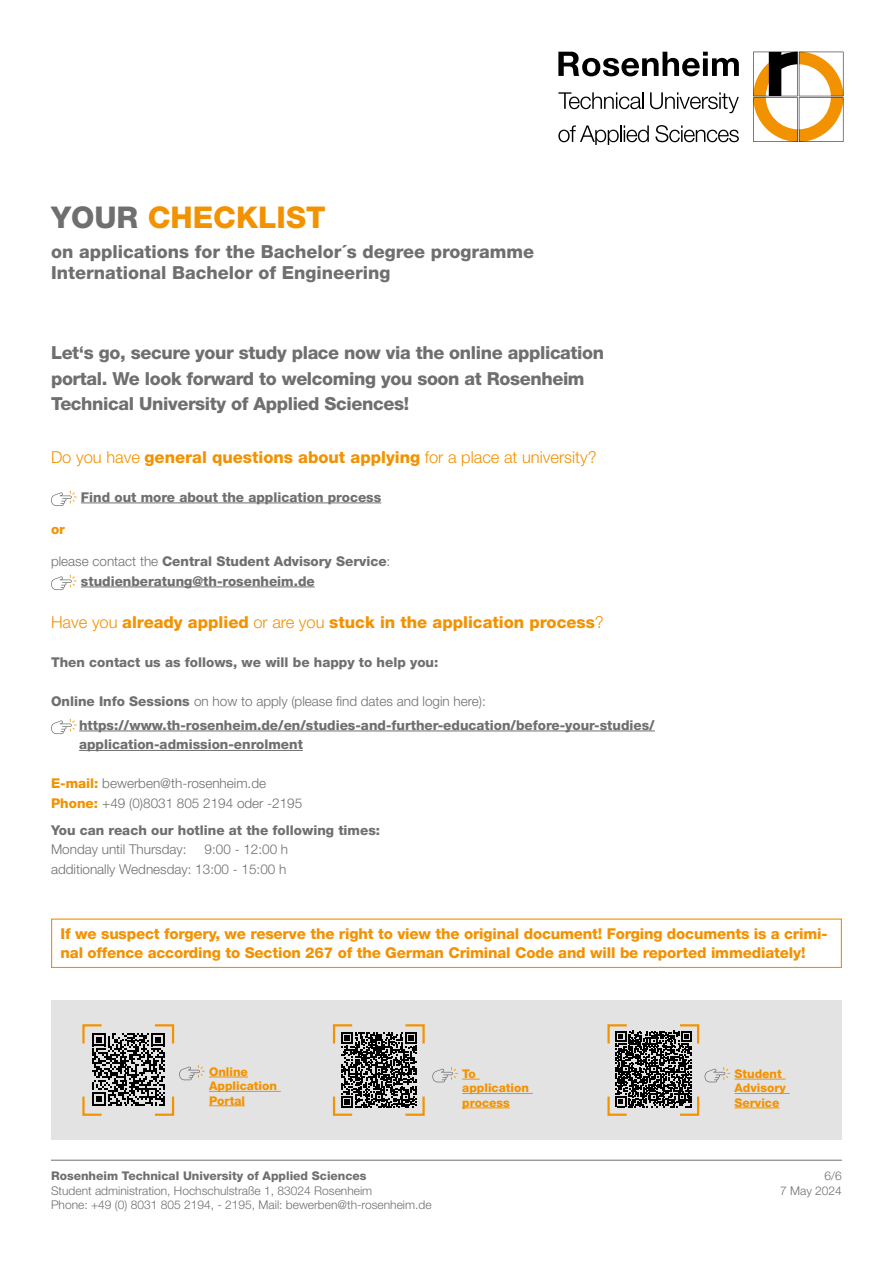
<style>
.page{position:relative;width:893px;height:1263px;background:#fff}
.page>*{position:absolute;margin:0;border:0;box-sizing:border-box;transform-origin:0 0}
.t1{font:800 30px "Helvetica Neue LT Pro";color:#f39200}
.t2{font:800 18px/25.5px "Helvetica Neue LT Pro";letter-spacing:-.02em;color:#706f6f}
.t3{font:800 18px/21.6px "Helvetica Neue LT Pro";color:#706f6f}
.t4{font:300 16.5px "Helvetica Neue LT Pro";color:#f39200}
.t5{font:800 16.5px "Helvetica Neue LT Pro";color:#f39200}
.t6{font:800 15px/19.5px "Helvetica Neue LT Pro";letter-spacing:-.01em;color:#f39200}
.t7{font:800 13.5px/19.5px "Helvetica Neue LT Pro";color:#706f6f}
.t8{font:300 13.5px/19.5px "Helvetica Neue LT Pro";color:#706f6f}
.t9{font:800 13.5px "Helvetica Neue LT Pro";color:#f39200}
.t10{font:300 12px/14.4px "Helvetica Neue LT Pro";color:#706f6f}
.t11{font:800 12px/14.4px "Helvetica Neue LT Pro";color:#f39200}
.t12{font:800 12px "Helvetica Neue LT Pro";color:#706f6f}
.s1{color:#706f6f}
.s2{font-weight:800}
.s3{font-weight:300}
.s4{font-weight:800;color:#f39200}
</style>
<div class="page">
<svg style="left:753px;top:52px;width:90px;height:90px"></svg>
<svg style="left:558px;top:52px;width:181px;height:24px"></svg>
<svg style="left:558px;top:92px;width:86px;height:17px"></svg>
<svg style="left:650px;top:92px;width:89px;height:21px"></svg>
<svg style="left:558px;top:125px;width:91px;height:19px"></svg>
<svg style="left:655px;top:125px;width:84px;height:17px"></svg>
<hr style="left:51px;top:1160px;width:791px;height:1px;background:#706f6f">
<div style="left:51px;top:1000px;width:791px;height:140px;background:#e3e3e3"></div>
<hr style="left:209px;top:1077px;width:39px;height:1px;background:#f39200">
<hr style="left:209px;top:1091px;width:72px;height:1px;background:#f39200">
<hr style="left:209px;top:1105px;width:36px;height:1px;background:#f39200">
<svg style="left:82px;top:1024px;width:123px;height:92px"></svg>
<svg style="left:332px;top:1024px;width:93px;height:92px"></svg>
<hr style="left:462px;top:1093px;width:71px;height:1px;background:#f39200">
<hr style="left:462px;top:1107px;width:48px;height:1px;background:#f39200">
<svg style="left:432px;top:1067px;width:48px;height:15px"></svg>
<div style="left:51px;top:918px;width:791px;height:50px;border:1px solid #f39200"></div>
<hr style="left:734px;top:1079px;width:52px;height:1px;background:#f39200">
<hr style="left:734px;top:1093px;width:56px;height:1px;background:#f39200">
<hr style="left:734px;top:1107px;width:45px;height:1px;background:#f39200">
<svg style="left:607px;top:1024px;width:123px;height:92px"></svg>
<hr style="left:81px;top:503px;width:300px;height:1px;background:#706f6f">
<hr style="left:81px;top:587px;width:234px;height:1px;background:#706f6f">
<hr style="left:79px;top:731px;width:576px;height:1px;background:#706f6f">
<hr style="left:79px;top:750px;width:224px;height:1px;background:#706f6f">
<svg style="left:51px;top:491px;width:26px;height:15px"></svg>
<svg style="left:51px;top:575px;width:26px;height:15px"></svg>
<svg style="left:51px;top:719px;width:26px;height:15px"></svg>
<h1 class="t1" style="left:51px;top:199px;width:276px"><span class="s1">YOUR</span> CHECKLIST</h1>
<h2 class="t3" style="left:51px;top:241px;width:485px">on applications for the Bachelor´s degree programme<br>International Bachelor of Engineering</h2>
<h2 class="t2" style="left:51px;top:340px;width:555px">Let‘s go, secure your study place now via the online application portal. We look forward to welcoming you soon at Rosenheim<br>Technical University of Applied Sciences!</h2>
<p class="t4" style="left:51px;top:447px;width:547px">Do you have <span class="s2">general questions about applying</span> for a place at university?</p>
<p class="t7" style="left:81px;top:487px;width:302px">Find out more about the application process</p>
<p class="t9" style="left:51px;top:521px;width:15px">or</p>
<p class="t7" style="left:81px;top:551px;width:311px;text-indent:-30px"><span class="s3">please contact the</span> Central Student Advisory Service<span class="s3">: </span>studienberatung@th-rosenheim.de</p>
<p class="t5" style="left:51px;top:612px;width:554px"><span class="s3">Have you</span> already applied <span class="s3">or are you</span> stuck in the application process<span class="s3">?</span></p>
<p class="t7" style="left:51px;top:652px;width:389px">Then contact us as follows, we will be happy to help you:</p>
<p class="t7" style="left:79px;top:689px;width:577px;line-height:24px;text-indent:-28px">Online Info Sessions <span class="s3">on how to apply (please find dates and login here): </span>https://www.th-rosenheim.de/en/studies-and-further-education/before-your-studies/</p>
<p class="t7" style="left:79px;top:734px;width:225px">application-admission-enrolment</p>
<p class="t8" style="left:51px;top:773px;width:253px"><span class="s4">E-mail:</span> bewerben@th-rosenheim.de<br><span class="s4">Phone:</span> +49 (0)8031 805 2194 oder -2195</p>
<p class="t7" style="left:51px;top:820px;width:331px">You can reach our hotline at the following times:</p>
<p class="t8" style="left:51px;top:839px;width:137px">Monday until Thursday:</p>
<p class="t8" style="left:51px;top:839px;width:239px;text-align:right">9:00 - 12:00 h<br>additionally Wednesday: 13:00 - 15:00 h</p>
<p class="t6" style="left:61px;top:924px;width:768px">If we suspect forgery, we reserve the right to view the original document! Forging documents is a crimi&shy;nal offence according to Section 267 of the German Criminal Code and will be reported immediately!</p>
<p class="t11" style="left:209px;top:1064px;width:70px">Online<br>Application<br>Portal</p>
<p class="t11" style="left:462px;top:1066px;width:68px">To application process</p>
<p class="t11" style="left:734px;top:1066px;width:53px">Student<br>Advisory<br>Service</p>
<p class="t12" style="left:51px;top:1169px;width:317px">Rosenheim Technical University of Applied Sciences</p>
<p class="t10" style="left:51px;top:1183px;width:382px">Student administration, Hochschulstraße 1, 83024 Rosenheim<br>Phone: +49 (0) 8031 805 2194, - 2195, Mail: bewerben@th-rosenheim.de</p>
<p class="t10" style="left:780px;top:1183px;width:63px">7 May 2024</p>
<p class="t10" style="left:825px;top:1169px;width:19px">6/6</p>
</div>
